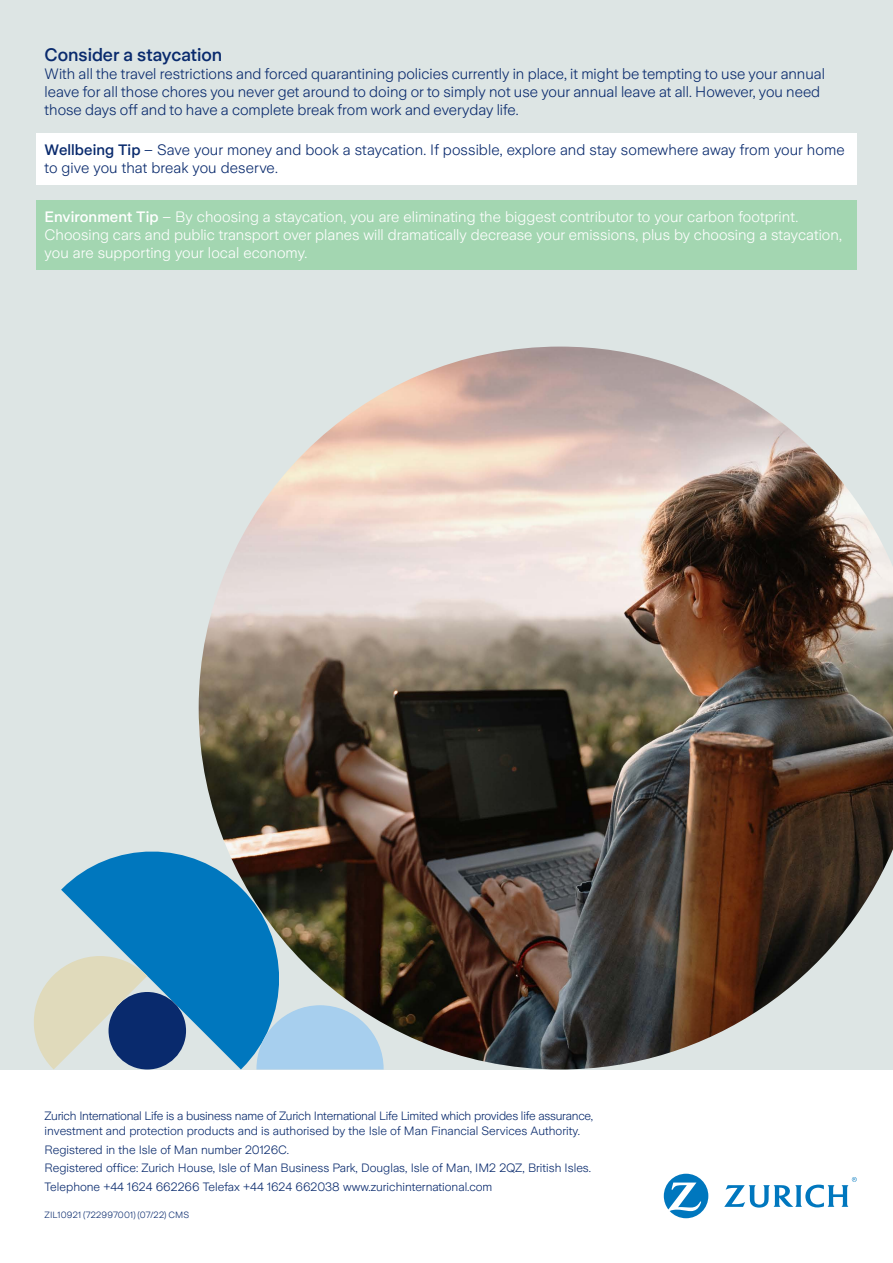
<style>
.page{position:relative;width:893px;height:1263px;background:#fff}
.page>*{position:absolute;margin:0;border:0;box-sizing:border-box;transform-origin:0 0}
.t1{font:500 18px "Zurich Sans";letter-spacing:-.005em;color:#092a6d}
.t2{font:300 15px/18px "Zurich Sans";color:#092a6d}
.t3{font:300 15px/18px "Zurich Sans";color:#fff}
.t4{font:300 12px/18.6px "Zurich Sans";color:#092a6d}
.t5{font:300 12px/14.4px "Zurich Sans";letter-spacing:-.02em;color:#092a6d}
.t6{font:300 9px "Zurich Sans";letter-spacing:.02em;color:#092a6d}
.s1{font-weight:500}
</style>
<div class="page">
<div style="left:0;top:0;width:893px;height:1069px;background:#dde5e4"></div>
<div style="left:36px;top:133px;width:821px;height:52px;background:#fff"></div>
<div style="left:36px;top:200px;width:821px;height:69px;background:#a3d6b1"></div>
<img style="left:199px;top:347px;width:694px;height:722px">
<svg style="left:61px;top:837px;width:229px;height:233px"></svg>
<div style="left:109px;top:992px;width:77px;height:77px;background:#092a6d;border-radius:50%"></div>
<svg style="left:28px;top:948px;width:120px;height:122px"></svg>
<svg style="left:256px;top:1004px;width:128px;height:66px;background:#9cc4e0"></svg>
<svg style="left:664px;top:1174px;width:44px;height:44px"></svg>
<svg style="left:724px;top:1177px;width:133px;height:30px"></svg>
<p class="t1" style="left:45px;top:45px;width:179px">Consider a staycation</p>
<p class="t2" style="left:45px;top:65px;width:782px">With all the travel restrictions and forced quarantining policies currently in place, it might be tempting to use your annual leave for all those chores you never get around to doing or to simply not use your annual leave at all. However, you need those days off and to have a complete break from work and everyday life.</p>
<p class="t2" style="left:45px;top:141px;width:801px"><span class="s1">Wellbeing Tip</span> – Save your money and book a staycation. If possible, explore and stay somewhere away from your home to give you that break you deserve.</p>
<p class="t3" style="left:45px;top:208px;width:799px"><span class="s1">Environment Tip</span> – By choosing a staycation, you are eliminating the biggest contributor to your carbon footprint.<br>Choosing cars and public transport over planes will dramatically decrease your emissions, plus by choosing a staycation, you are supporting your local economy.</p>
<p class="t5" style="left:45px;top:1109px;width:550px">Zurich International Life is a business name of Zurich International Life Limited which provides life assurance, investment and protection products and is authorised by the Isle of Man Financial Services Authority.</p>
<p class="t4" style="left:45px;top:1140px;width:548px">Registered in the Isle of Man number 20126C.<br>Registered office: Zurich House, Isle of Man Business Park, Douglas, Isle of Man, IM2 2QZ, British Isles.<br>Telephone +44 1624 662266 Telefax +44 1624 662038 www.zurichinternational.com</p>
<p class="t6" style="left:45px;top:1210px;width:146px">ZIL10921 (722997001) (07/22) CMS</p>
</div>
